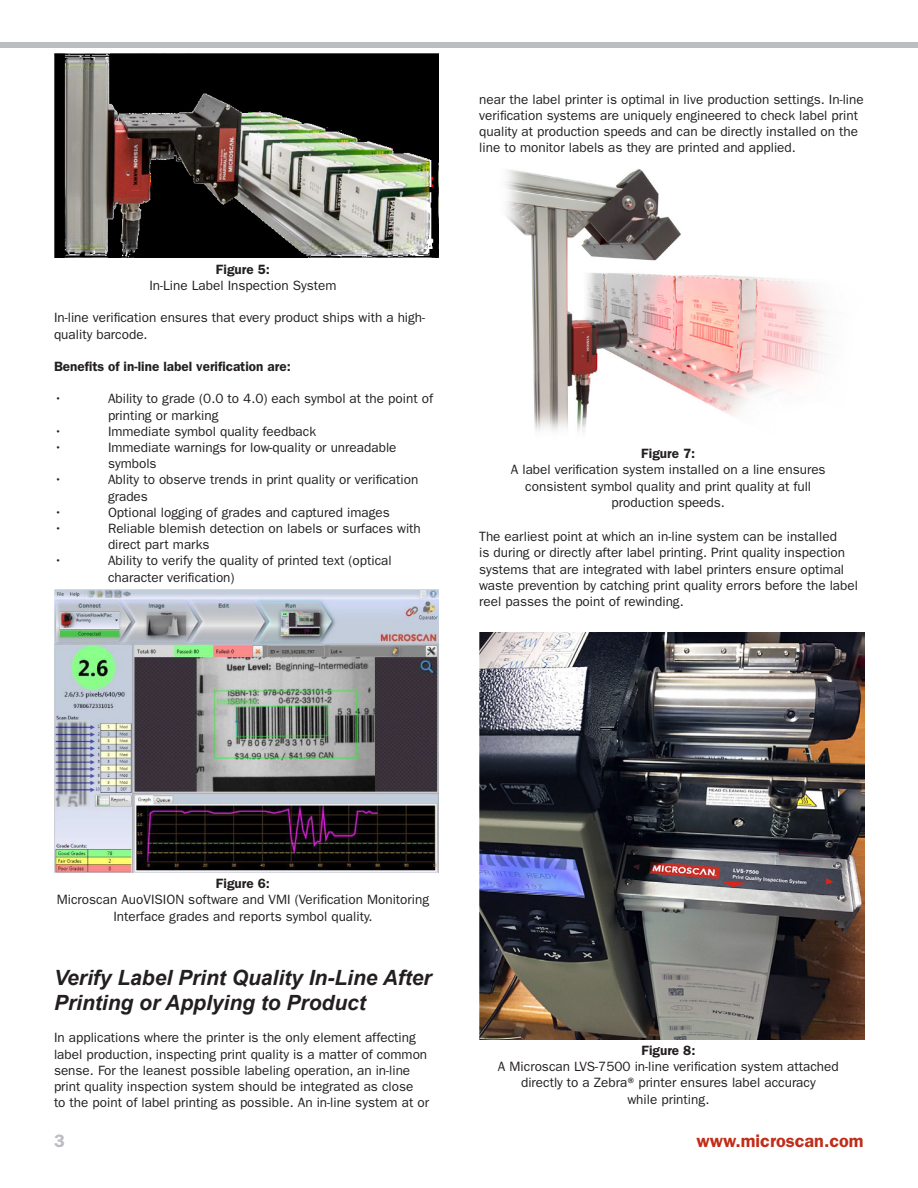
<style>
.page{position:relative;width:918px;height:1188px;background:#fff}
.page>*{position:absolute;margin:0;border:0;box-sizing:border-box;transform-origin:0 0}
.t1{font:italic 700 21px/25.2px "Arial";color:#231f20}
.t2{font:600 18px "ITC Franklin Gothic Std";color:#c02d19}
.t3{font:600 18px "ITC Franklin Gothic Std";color:#bcbdc0}
.t4{font:13.5px/16.2px "ITC Franklin Gothic Std";color:#231f20}
.t5{font:600 13.5px "ITC Franklin Gothic Std";color:#231f20}
</style>
<div class="page">
<div style="left:0;top:43px;width:918px;height:5px;background:#bcbdc0"></div>
<img style="left:506px;top:169px;width:321px;height:263px">
<img style="left:54px;top:590px;width:385px;height:282px">
<img style="left:479px;top:633px;width:385px;height:406px">
<img style="left:54px;top:54px;width:385px;height:204px">
<p class="t5" style="left:216px;top:261px;width:56px">Figure 5:</p>
<p class="t4" style="left:149px;top:278px;width:189px">In-Line Label Inspection System</p>
<p class="t4" style="left:54px;top:310px;width:373px">In-line verification ensures that every product ships with a high&shy;quality barcode.</p>
<p class="t5" style="left:54px;top:358px;width:238px">Benefits of in-line label verification are:</p>
<p class="t4" style="left:54px;top:391px;width:10px">•</p>
<p class="t4" style="left:108px;top:391px;width:327px">Ability to grade (0.0 to 4.0) each symbol at the point of printing or marking</p>
<p class="t4" style="left:54px;top:423px;width:10px">•</p>
<p class="t4" style="left:108px;top:423px;width:210px">Immediate symbol quality feedback</p>
<p class="t4" style="left:54px;top:439px;width:10px">•</p>
<p class="t4" style="left:108px;top:439px;width:290px">Immediate warnings for low-quality or unreadable symbols</p>
<p class="t4" style="left:54px;top:472px;width:10px">•</p>
<p class="t4" style="left:108px;top:472px;width:312px">Ablity to observe trends in print quality or verification grades</p>
<p class="t4" style="left:54px;top:504px;width:10px">•</p>
<p class="t4" style="left:108px;top:504px;width:283px">Optional logging of grades and captured images</p>
<p class="t4" style="left:54px;top:520px;width:10px">•</p>
<p class="t4" style="left:108px;top:520px;width:314px">Reliable blemish detection on labels or surfaces with direct part marks</p>
<p class="t4" style="left:54px;top:553px;width:10px">•</p>
<p class="t4" style="left:108px;top:553px;width:285px">Ability to verify the quality of printed text (optical character verification)</p>
<p class="t4" style="left:479px;top:91px;width:386px">near the label printer is optimal in live production settings. In-line verification systems are uniquely engineered to check label print quality at production speeds and can be directly installed on the line to monitor labels as they are printed and applied.</p>
<p class="t5" style="left:641px;top:446px;width:56px">Figure 7:</p>
<p class="t4" style="left:511px;top:462px;width:316px;text-align:center">A label verification system installed on a line ensures consistent symbol quality and print quality at full</p>
<p class="t4" style="left:612px;top:494px;width:115px">production speeds.</p>
<p class="t4" style="left:479px;top:529px;width:380px">The earliest point at which an in-line system can be installed<br>is during or directly after label printing. Print quality inspection systems that are integrated with label printers ensure optimal waste prevention by catching print quality errors before the label reel passes the point of rewinding.</p>
<p class="t5" style="left:216px;top:876px;width:56px">Figure 6:</p>
<p class="t4" style="left:57px;top:892px;width:374px;text-align:center">Microscan AuoVISION software and VMI (Verification Monitoring<br>Interface grades and reports symbol quality.</p>
<p class="t1" style="left:54px;top:965px;width:379px">Verify Label Print Quality In-Line After<br>Printing or Applying to Product</p>
<p class="t4" style="left:54px;top:1030px;width:377px">In applications where the printer is the only element affecting label production, inspecting print quality is a matter of common sense. For the leanest possible labeling operation, an in-line print quality inspection system should be integrated as close<br>to the point of label printing as possible. An in-line system at or</p>
<p class="t5" style="left:641px;top:1042px;width:56px">Figure 8:</p>
<p class="t4" style="left:498px;top:1059px;width:342px;text-align:center">A Microscan LVS-7500 in-line verification system attached directly to a Zebra® printer ensures label accuracy</p>
<p class="t4" style="left:627px;top:1091px;width:84px">while printing.</p>
<p class="t3" style="left:54px;top:1131px;width:12px">3</p>
<p class="t2" style="left:697px;top:1131px;width:169px">www.microscan.com</p>
</div>
